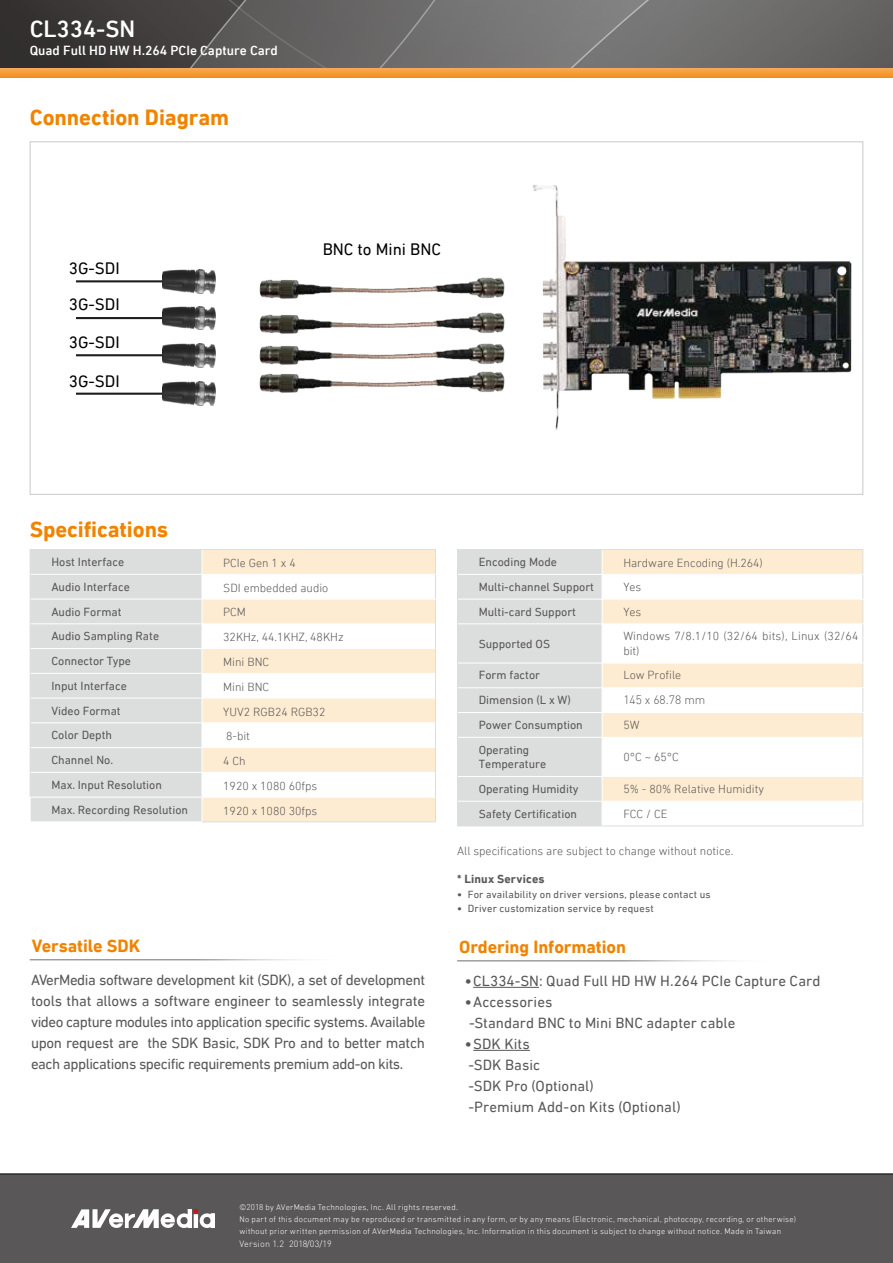
<style>
.page{position:relative;width:893px;height:1263px;background:#fff}
.page>*{position:absolute;margin:0;border:0;box-sizing:border-box;transform-origin:0 0}
.t1{font:500 24px "DIN Next LT Pro";color:#fff}
.t2{font:700 22.5px "DIN Next LT Pro";letter-spacing:-.005em;color:#f08300}
.t3{font:700 18px "DIN Next LT Pro";letter-spacing:-.005em;color:#f08300}
.t4{font:16.95px/35.7px "DIN Next LT Pro";color:#000}
.t5{font:15px/21px "DIN Next LT Pro";color:#595757}
.t6{font:500 13.5px "DIN Next LT Pro";color:#fff}
.t7{font:12px/14.4px "DIN Next LT Pro";color:#595757}
.t8{font:300 12px/14.4px "DIN Next LT Pro";color:#595757}
.t9{font:700 12px "DIN Next LT Pro";letter-spacing:.015em;color:#595757}
.t10{font:300 12px "DIN";color:#595757}
.t11{font:10.5px "DIN Next LT Pro";letter-spacing:.02em;color:#595757}
.t12{font:300 9px "DIN";letter-spacing:.02em;color:#fff}
.t13{font:300 8.25px/12px "DIN Next LT Pro";letter-spacing:.03em;color:#fff}
.s1{font-weight:700}
.s2{font-family:"DIN"}
</style>
<div class="page">
<svg style="left:0;top:68px;width:893px;height:10px;background:#f39c37"></svg>
<svg style="left:0;top:0;width:893px;height:68px;background:#615f5f"></svg>
<div style="left:0;top:1174px;width:893px;height:89px;background:#595757"></div>
<svg style="left:71px;top:1209px;width:144px;height:20px"></svg>
<hr style="left:194px;top:1214px;width:4px;height:14px;background:#fff">
<svg style="left:603px;top:550px;width:259px;height:251px"></svg>
<hr style="left:602px;top:549px;width:261px;height:1px;background:#dcdddd">
<hr style="left:862px;top:737px;width:1px;height:39px;background:#dcdddd">
<hr style="left:602px;top:826px;width:261px;height:1px;background:#dcdddd">
<hr style="left:602px;top:574px;width:261px;height:1px;background:#fff">
<hr style="left:602px;top:599px;width:261px;height:1px;background:#fff">
<hr style="left:602px;top:623px;width:261px;height:1px;background:#fff">
<hr style="left:602px;top:663px;width:261px;height:1px;background:#fff">
<hr style="left:602px;top:687px;width:261px;height:1px;background:#fff">
<hr style="left:602px;top:712px;width:261px;height:1px;background:#fff">
<hr style="left:602px;top:737px;width:260px;height:1px;background:#fff">
<hr style="left:602px;top:776px;width:260px;height:1px;background:#fff">
<svg style="left:862px;top:550px;width:1px;height:73px"></svg>
<hr style="left:862px;top:624px;width:1px;height:39px;background:#dcdddd">
<svg style="left:862px;top:663px;width:1px;height:74px"></svg>
<svg style="left:862px;top:776px;width:1px;height:50px"></svg>
<hr style="left:457px;top:549px;width:145px;height:1px;background:#dcdddd">
<div style="left:457px;top:550px;width:146px;height:276px;background:#dcdddd"></div>
<hr style="left:457px;top:826px;width:145px;height:1px;background:#dcdddd">
<hr style="left:458px;top:801px;width:144px;height:1px;background:#fff">
<div style="left:31px;top:550px;width:171px;height:271px;background:#dcdddd"></div>
<svg style="left:203px;top:550px;width:232px;height:271px;fill:#feecd2"></svg>
<hr style="left:31px;top:574px;width:171px;height:1px;background:#fff">
<hr style="left:31px;top:599px;width:171px;height:1px;background:#fff">
<hr style="left:31px;top:623px;width:171px;height:1px;background:#fff">
<hr style="left:31px;top:648px;width:171px;height:1px;background:#fff">
<hr style="left:31px;top:673px;width:171px;height:1px;background:#fff">
<hr style="left:31px;top:698px;width:171px;height:1px;background:#fff">
<hr style="left:31px;top:722px;width:171px;height:1px;background:#fff">
<hr style="left:31px;top:747px;width:171px;height:1px;background:#fff">
<hr style="left:31px;top:772px;width:171px;height:1px;background:#fff">
<hr style="left:202px;top:549px;width:234px;height:1px;background:#dcdddd">
<hr style="left:202px;top:821px;width:234px;height:1px;background:#dcdddd">
<hr style="left:202px;top:574px;width:234px;height:1px;background:#fff">
<hr style="left:202px;top:599px;width:234px;height:1px;background:#fff">
<hr style="left:202px;top:623px;width:233px;height:1px;background:#fff">
<hr style="left:202px;top:648px;width:233px;height:1px;background:#fff">
<hr style="left:202px;top:673px;width:233px;height:1px;background:#fff">
<hr style="left:202px;top:698px;width:233px;height:1px;background:#fff">
<hr style="left:202px;top:722px;width:233px;height:1px;background:#fff">
<hr style="left:202px;top:747px;width:233px;height:1px;background:#fff">
<hr style="left:202px;top:772px;width:233px;height:1px;background:#fff">
<hr style="left:202px;top:797px;width:233px;height:1px;background:#fff">
<svg style="left:202px;top:550px;width:1px;height:271px"></svg>
<svg style="left:435px;top:550px;width:1px;height:271px"></svg>
<hr style="left:30px;top:549px;width:172px;height:1px;background:#dcdddd">
<hr style="left:30px;top:797px;width:172px;height:1px;background:#fff">
<svg style="left:30px;top:550px;width:1px;height:271px"></svg>
<img style="left:533px;top:185px;width:319px;height:214px">
<img style="left:533px;top:215px;width:27px;height:35px">
<img style="left:188px;top:250px;width:372px;height:31px">
<img style="left:197px;top:281px;width:363px;height:29px">
<img style="left:188px;top:310px;width:372px;height:120px">
<hr style="left:76px;top:280px;width:100px;height:2px;background:#1f1e1d">
<img style="left:163px;top:270px;width:53px;height:23px">
<hr style="left:76px;top:317px;width:100px;height:2px;background:#1f1e1d">
<img style="left:163px;top:306px;width:53px;height:24px">
<hr style="left:76px;top:354px;width:100px;height:2px;background:#1f1e1d">
<img style="left:163px;top:343px;width:53px;height:24px">
<hr style="left:76px;top:393px;width:100px;height:2px;background:#1f1e1d">
<img style="left:163px;top:382px;width:53px;height:23px">
<hr style="left:473px;top:987px;width:66px;height:1px;background:#595757">
<hr style="left:473px;top:1050px;width:57px;height:1px;background:#595757">
<h1 class="t1" style="left:30px;top:15px;width:107px">CL334-SN</h1>
<p class="t6" style="left:30px;top:43px;width:250px">Quad Full HD HW H.264 PCIe Capture Card</p>
<h2 class="t2" style="left:30px;top:104px;width:201px">Connection Diagram</h2>
<p class="t4" style="left:69px;top:250px;width:52px">3G-SDI<br>3G-SDI</p>
<p class="t4" style="left:69px;top:324px;width:52px">3G-SDI</p>
<p class="t4" style="left:69px;top:363px;width:52px">3G-SDI</p>
<p class="t4" style="left:323px;top:231px;width:120px">BNC to Mini BNC</p>
<h2 class="t2" style="left:30px;top:516px;width:140px">Specifications</h2>
<p class="t7" style="left:51px;top:555px;width:74px">Host Interface</p>
<p class="t8" style="left:223px;top:555px;width:74px">PCIe Gen 1 x 4</p>
<p class="t7" style="left:51px;top:579px;width:80px">Audio Interface</p>
<p class="t8" style="left:223px;top:580px;width:107px">SDI embedded audio</p>
<p class="t7" style="left:51px;top:604px;width:72px">Audio Format</p>
<p class="t8" style="left:223px;top:605px;width:24px">PCM</p>
<p class="t7" style="left:51px;top:629px;width:109px">Audio Sampling Rate</p>
<p class="t8" style="left:223px;top:630px;width:122px">32KHz, 44.1KHZ, 48KHz</p>
<p class="t7" style="left:51px;top:654px;width:81px">Connector Type</p>
<p class="t8" style="left:223px;top:655px;width:47px">Mini BNC</p>
<p class="t7" style="left:51px;top:678px;width:77px">Input Interface</p>
<p class="t8" style="left:223px;top:679px;width:47px">Mini BNC</p>
<p class="t7" style="left:51px;top:703px;width:71px">Video Format</p>
<p class="t8" style="left:223px;top:704px;width:104px">YUV2 RGB24 RGB32</p>
<p class="t7" style="left:51px;top:728px;width:62px">Color Depth</p>
<p class="t8" style="left:226px;top:729px;width:25px">8-bit</p>
<p class="t7" style="left:51px;top:753px;width:63px">Channel No.</p>
<p class="t8" style="left:223px;top:754px;width:24px">4 Ch</p>
<p class="t7" style="left:51px;top:777px;width:112px">Max. Input Resolution</p>
<p class="t8" style="left:223px;top:778px;width:96px">1920 x 1080 60fps</p>
<p class="t7" style="left:51px;top:802px;width:138px">Max. Recording Resolution</p>
<p class="t8" style="left:223px;top:803px;width:96px">1920 x 1080 30fps</p>
<p class="t3" style="left:32px;top:935px;width:110px">Versatile SDK</p>
<p class="t5" style="left:31px;top:969px;width:396px;text-align:justify">AVerMedia software development kit (SDK), a set of development tools that allows a software engineer to seamlessly integrate video capture modules into application specific systems. Available upon request are the SDK Basic, SDK Pro and to better match each applications specific requirements premium add-on kits.</p>
<p class="t7" style="left:479px;top:555px;width:80px">Encoding Mode</p>
<p class="t8" style="left:623px;top:556px;width:141px">Hardware Encoding (H.264)</p>
<p class="t7" style="left:479px;top:579px;width:117px">Multi-channel Support</p>
<p class="t8" style="left:623px;top:579px;width:19px">Yes</p>
<p class="t7" style="left:479px;top:604px;width:99px">Multi-card Support</p>
<p class="t8" style="left:623px;top:604px;width:19px">Yes</p>
<p class="t7" style="left:479px;top:636px;width:73px">Supported OS</p>
<p class="t8" style="left:623px;top:629px;width:237px">Windows 7/8.1/10 (32/64 bits), Linux (32/64 bit)</p>
<p class="t7" style="left:479px;top:668px;width:63px">Form factor</p>
<p class="t8" style="left:623px;top:668px;width:59px">Low Profile</p>
<p class="t7" style="left:479px;top:693px;width:94px">Dimension (L x W)</p>
<p class="t10" style="left:623px;top:692px;width:84px">145 x 68.78 mm</p>
<p class="t7" style="left:479px;top:717px;width:106px">Power Consumption</p>
<p class="t8" style="left:623px;top:718px;width:18px">5W</p>
<p class="t7" style="left:479px;top:742px;width:69px">Operating<br>Temperature</p>
<p class="t8" style="left:623px;top:749px;width:57px">0°C ~ 65°C</p>
<p class="t7" style="left:479px;top:781px;width:101px">Operating Humidity</p>
<p class="t8" style="left:623px;top:781px;width:142px">5% - 80% Relative Humidity</p>
<p class="t7" style="left:479px;top:806px;width:100px">Safety Certification</p>
<p class="t8" style="left:623px;top:806px;width:46px">FCC / CE</p>
<p class="t8" style="left:457px;top:844px;width:278px">All specifications are subject to change without notice.</p>
<p class="t9" style="left:457px;top:872px;width:89px">* Linux Services</p>
<p class="t11" style="left:457px;top:888px;width:255px"><span class="s1">•</span> For availability on driver versions, please contact us</p>
<p class="t11" style="left:457px;top:902px;width:198px"><span class="s1">•</span> Driver customization service by request</p>
<p class="t3" style="left:459px;top:936px;width:168px">Ordering Information</p>
<p class="t5" style="left:465px;top:970px;width:357px"><span class="s1">•</span>CL334-SN: Quad Full HD HW H.264 PCIe Capture Card</p>
<p class="t5" style="left:465px;top:991px;width:272px"><span class="s1">•</span>Accessories<br>-Standard BNC to Mini BNC adapter cable</p>
<p class="t5" style="left:465px;top:1033px;width:217px"><span class="s1">•</span>SDK Kits<br>-SDK Basic<br>-SDK Pro (Optional)<br>-Premium Add-on Kits (Optional)</p>
<p class="t13" style="left:239px;top:1200px;width:558px">©<span class="s2">2018</span> by AVerMedia Technologies, Inc. All rights reserved.<br>No part of this document may be reproduced or transmitted in any form, or by any means (Electronic, mechanical, photocopy, recording, or otherwise) without prior written permission of AVerMedia Technologies, Inc. Information in this document is subject to change without notice. Made in Taiwan</p>
<p class="t12" style="left:239px;top:1238px;width:94px">Version 1.2 2018/03/19</p>
</div>
